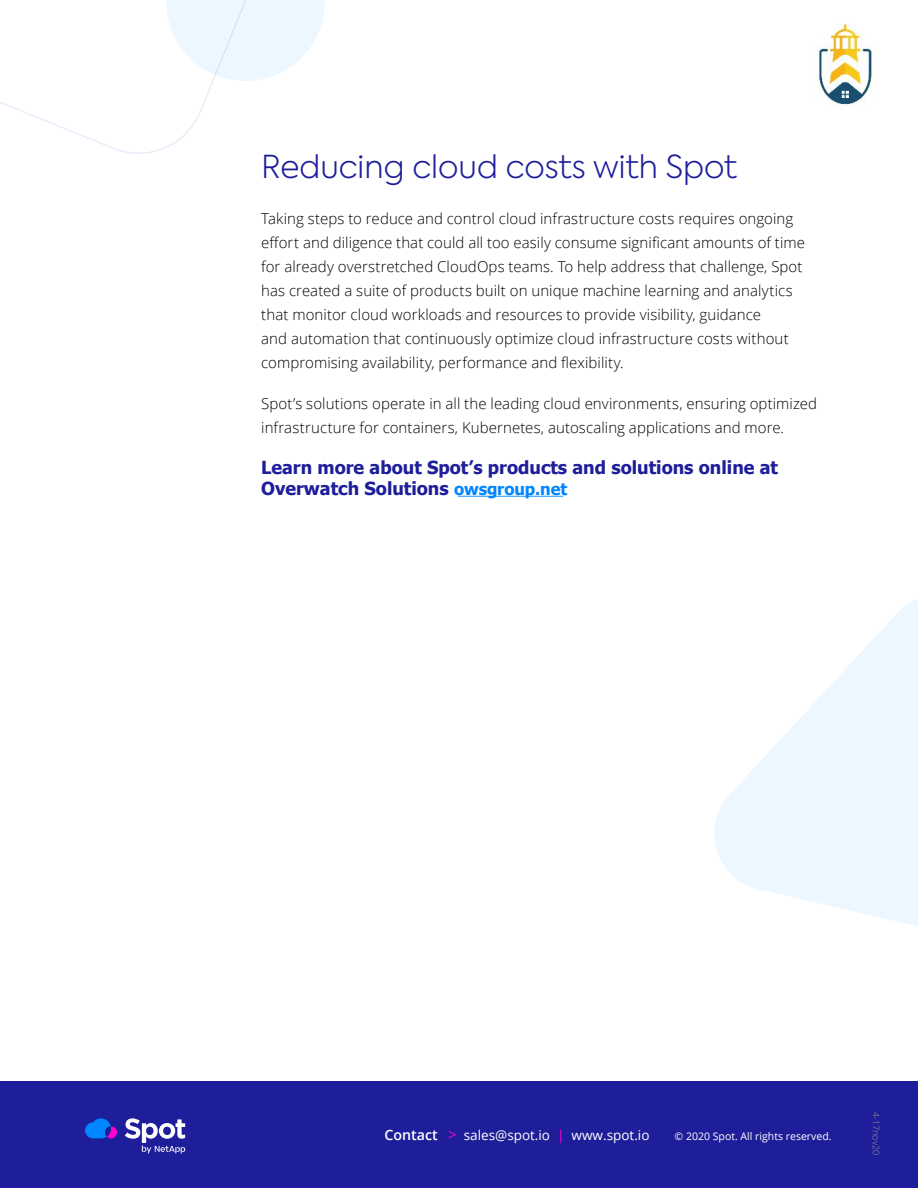
<style>
.page{position:relative;width:918px;height:1188px;background:#fff}
.page>*{position:absolute;margin:0;border:0;box-sizing:border-box;transform-origin:0 0}
.t1{font:300 31.5px "Axiforma";color:#1e1e9a}
.t2{font:700 18px/21.6px "Tahoma";color:#1e1e9a}
.t3{font:300 15px/24px "Open Sans";letter-spacing:.005em;color:#000}
.t4{font:13.5px "Open Sans";color:#fff}
.t5{font:10.5px "Open Sans";color:#fff}
.t6{font:300 9px "Open Sans";color:#999}
.s1{font-size:16.5px;color:#0086ff}
.s2{font-weight:600;font-size:14.25px}
.s3{font-size:15px;color:#ff00ce}
.s4{color:#ff00ce}
</style>
<div class="page">
<svg style="left:306px;top:0;width:19px;height:52px"></svg>
<svg style="left:0;top:0;width:306px;height:154px"></svg>
<div style="left:0;top:1082px;width:918px;height:106px;background:#1e1e9a"></div>
<svg style="left:85px;top:1118px;width:32px;height:20px"></svg>
<svg style="left:125px;top:1118px;width:60px;height:35px"></svg>
<hr style="left:458px;top:496px;width:105px;height:1px;background:#0086ff">
<svg style="left:714px;top:599px;width:204px;height:327px;fill:#edf7ff"></svg>
<img style="left:818px;top:23px;width:58px;height:84px">
<h1 class="t1" style="left:261px;top:147px;width:478px">Reducing cloud costs with Spot</h1>
<p class="t3" style="left:261px;top:206px;width:545px">Taking steps to reduce and control cloud infrastructure costs requires ongoing effort and diligence that could all too easily consume significant amounts of time for already overstretched CloudOps teams. To help address that challenge, Spot has created a suite of products built on unique machine learning and analytics that monitor cloud workloads and resources to provide visibility, guidance<br>and automation that continuously optimize cloud infrastructure costs without compromising availability, performance and flexibility.</p>
<p class="t3" style="left:261px;top:391px;width:557px">Spot’s solutions operate in all the leading cloud environments, ensuring optimized infrastructure for containers, Kubernetes, autoscaling applications and more.</p>
<p class="t2" style="left:261px;top:457px;width:518px">Learn more about Spot’s products and solutions online at<br>Overwatch Solutions <span class="s1">owsgroup.net</span></p>
<p class="t4" style="left:384px;top:1126px;width:267px"><span class="s2">Contact</span> <span class="s3">&gt;</span> sales@spot.io <span class="s4">|</span> www.spot.io</p>
<p class="t5" style="left:675px;top:1129px;width:159px">© 2020 Spot. All rights reserved.</p>
<p class="t6" style="left:882px;top:1112px;width:45px;rotate:90deg">4-17nov20</p>
</div>
